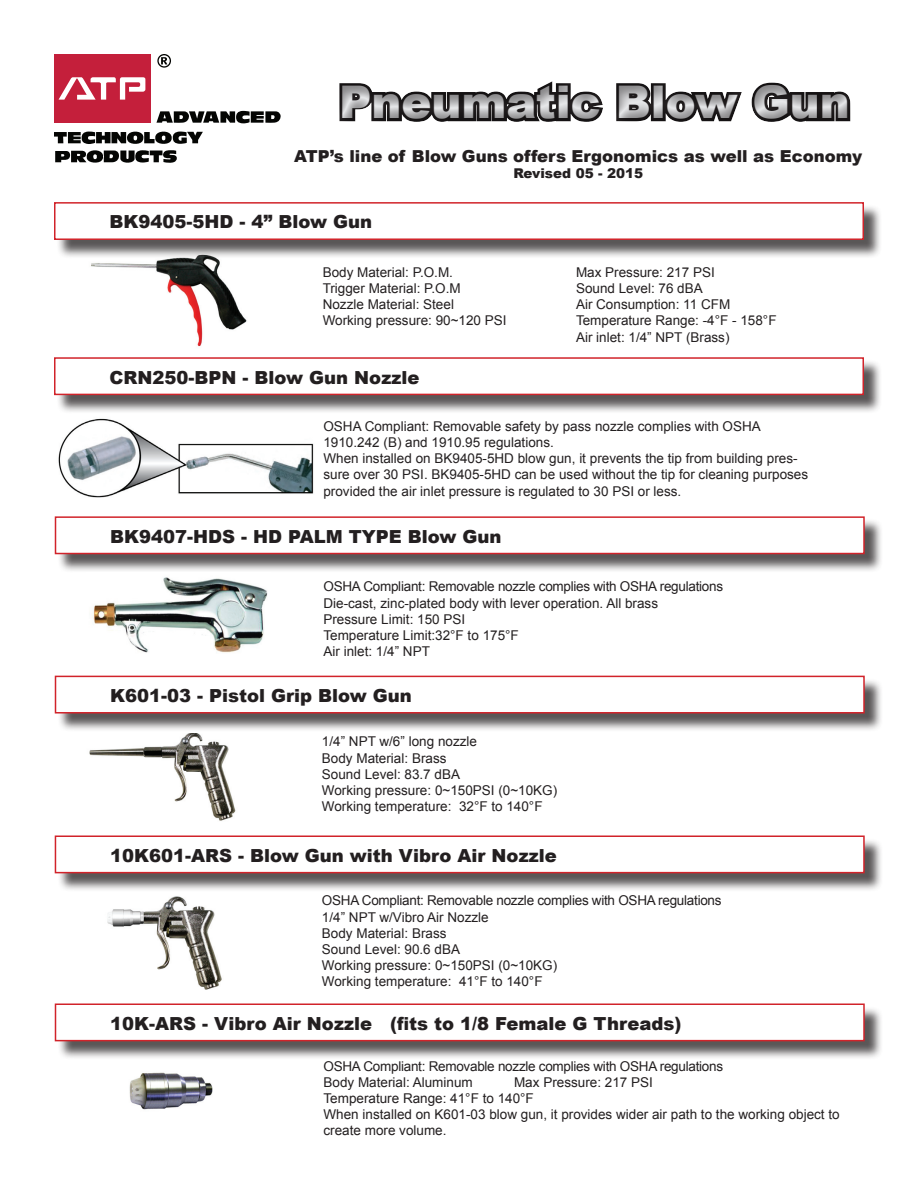
<style>
.page{position:relative;width:918px;height:1188px;background:#fff}
.page>*{position:absolute;margin:0;border:0;box-sizing:border-box;transform-origin:0 0}
.t1{font:900 45px "Arial";color:#e6e7e9}
.t2{font:900 18px "Arial";color:#231f20}
.t3{font:900 16.5px "Arial";color:#231f20}
.t4{font:13.5px/16.2px "Arial";color:#231f20}
.t5{font:13.5px/16.2px "Arial";letter-spacing:-.02em;color:#231f20}
.t6{font:900 13.5px "Arial";color:#231f20}
</style>
<div class="page">
<img style="left:91px;top:259px;width:156px;height:88px">
<svg style="left:54px;top:111px;width:227px;height:52px"></svg>
<div style="left:54px;top:54px;width:97px;height:69px;background:#c41f3b"></div>
<svg style="left:59px;top:77px;width:86px;height:23px"></svg>
<svg style="left:157px;top:54px;width:14px;height:14px"></svg>
<div style="left:324px;top:64px;width:542px;height:77px;background:#231f20;opacity:.5"></div>
<div style="left:56px;top:204px;width:827px;height:55px;background:#231f20;opacity:.75"></div>
<div style="left:55px;top:203px;width:808px;height:36px;background:#fff"></div>
<div style="left:54px;top:202px;width:810px;height:38px;border:2px solid #d1232a"></div>
<div style="left:56px;top:360px;width:827px;height:54px;background:#231f20;opacity:.75"></div>
<div style="left:55px;top:358px;width:808px;height:36px;background:#fff"></div>
<div style="left:54px;top:357px;width:810px;height:38px;border:2px solid #d1232a"></div>
<div style="left:57px;top:519px;width:826px;height:54px;background:#231f20;opacity:.75"></div>
<div style="left:56px;top:517px;width:808px;height:37px;background:#fff"></div>
<div style="left:55px;top:516px;width:810px;height:38px;border:2px solid #d1232a"></div>
<img style="left:93px;top:577px;width:175px;height:76px">
<div style="left:57px;top:678px;width:826px;height:54px;background:#231f20;opacity:.75"></div>
<div style="left:56px;top:676px;width:808px;height:37px;background:#fff"></div>
<div style="left:55px;top:676px;width:810px;height:38px;border:2px solid #d1232a"></div>
<img style="left:89px;top:734px;width:147px;height:87px">
<img style="left:58px;top:418px;width:256px;height:80px">
<div style="left:57px;top:838px;width:826px;height:54px;background:#231f20;opacity:.75"></div>
<div style="left:55px;top:836px;width:809px;height:37px;background:#fff"></div>
<div style="left:55px;top:836px;width:810px;height:37px;border:2px solid #d1232a"></div>
<img style="left:107px;top:896px;width:115px;height:94px">
<div style="left:57px;top:1006px;width:826px;height:54px;background:#231f20;opacity:.75"></div>
<div style="left:56px;top:1004px;width:808px;height:37px;background:#fff"></div>
<div style="left:55px;top:1004px;width:810px;height:37px;border:2px solid #d1232a"></div>
<img style="left:129px;top:1072px;width:84px;height:38px">
<h1 class="t1" style="left:339px;top:70px;width:512px">Pneumatic Blow Gun</h1>
<p class="t3" style="left:294px;top:144px;width:570px">ATP’s line of Blow Guns offers Ergonomics as well as Economy</p>
<p class="t6" style="left:513px;top:163px;width:131px">Revised 05 - 2015</p>
<h2 class="t2" style="left:110px;top:209px;width:264px">BK9405-5HD - 4” Blow Gun</h2>
<p class="t4" style="left:576px;top:264px;width:202px">Max Pressure: 217 PSI<br>Sound Level: 76 dBA<br>Air Consumption: 11 CFM<br>Temperature Range: -4°F - 158°F<br>Air inlet: 1/4” NPT (Brass)</p>
<h2 class="t2" style="left:110px;top:364px;width:311px">CRN250-BPN - Blow Gun Nozzle</h2>
<p class="t4" style="left:323px;top:264px;width:185px">Body Material: P.O.M.<br>Trigger Material: P.O.M<br>Nozzle Material: Steel<br>Working pressure: 90~120 PSI</p>
<p class="t4" style="left:323px;top:418px;width:486px">OSHA Compliant: Removable safety by pass nozzle complies with OSHA 1910.242 (B) and 1910.95 regulations.<br>When installed on BK9405-5HD blow gun, it prevents the tip from building pres&shy;sure over 30 PSI. BK9405-5HD can be used without the tip for cleaning purposes provided the air inlet pressure is regulated to 30 PSI or less.</p>
<h2 class="t2" style="left:110px;top:523px;width:393px">BK9407-HDS - HD PALM TYPE Blow Gun</h2>
<p class="t4" style="left:323px;top:579px;width:401px">OSHA Compliant: Removable nozzle complies with OSHA regulations Die-cast, zinc-plated body with lever operation. All brass<br>Pressure Limit: 150 PSI<br>Temperature Limit:32°F to 175°F<br>Air inlet: 1/4” NPT</p>
<h2 class="t2" style="left:110px;top:683px;width:303px">K601-03 - Pistol Grip Blow Gun</h2>
<p class="t4" style="left:322px;top:734px;width:237px">1/4” NPT w/6” long nozzle<br>Body Material: Brass<br>Sound Level: 83.7 dBA<br>Working pressure: 0~150PSI (0~10KG)<br>Working temperature: 32°F to 140°F</p>
<h2 class="t2" style="left:110px;top:842px;width:448px">10K601-ARS - Blow Gun with Vibro Air Nozzle</h2>
<p class="t4" style="left:322px;top:893px;width:401px">OSHA Compliant: Removable nozzle complies with OSHA regulations 1/4” NPT w/Vibro Air Nozzle<br>Body Material: Brass<br>Sound Level: 90.6 dBA<br>Working pressure: 0~150PSI (0~10KG)<br>Working temperature: 41°F to 140°F</p>
<h2 class="t2" style="left:110px;top:1010px;width:573px">10K-ARS - Vibro Air Nozzle (fits to 1/8 Female G Threads)</h2>
<p class="t5" style="left:324px;top:1058px;width:401px">OSHA Compliant: Removable nozzle complies with OSHA regulations<br>Body Material: Aluminum</p>
<p class="t4" style="left:324px;top:1074px;width:518px;text-indent:191px">Max Pressure: 217 PSI<br>Temperature Range: 41°F to 140°F<br>When installed on K601-03 blow gun, it provides wider air path to the working object to create more volume.</p>
</div>
